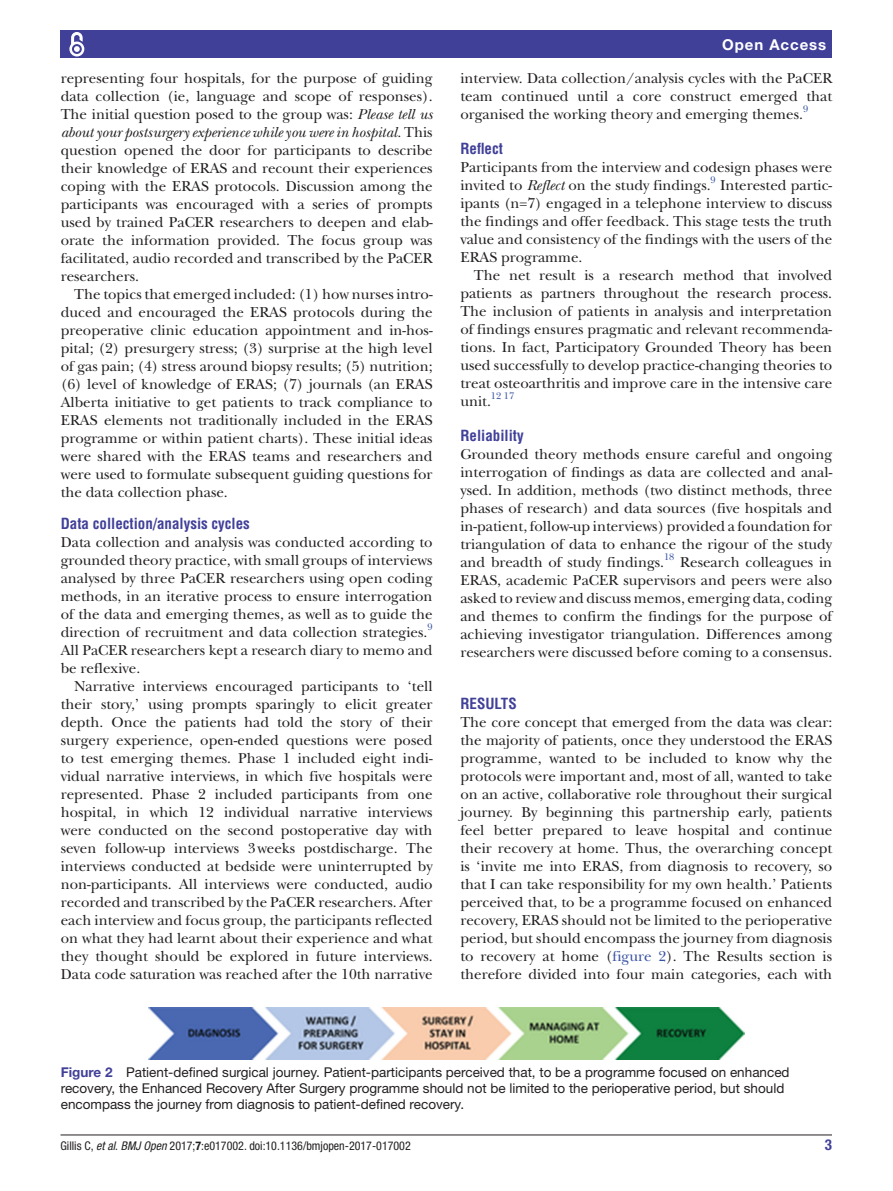
<style>
.page{position:relative;width:893px;height:1191px;background:#fff}
.page>*{position:absolute;margin:0;border:0;box-sizing:border-box;transform-origin:0 0}
.t1{font:15px/18px "New Baskerville";color:#231f20;text-align:justify}
.t2{font:700 condensed 15px "Helvetica LT Std";color:#414099}
.t3{font:700 15px "Helvetica Neue LT Std";letter-spacing:.065em;color:#fff}
.t4{font:700 condensed 15px "Helvetica Neue LT Std";color:#414099}
.t5{font:13.5px/16.2px "Helvetica Neue LT Std";color:#231f20}
.t6{font:condensed 12px "Helvetica Neue LT Std";color:#231f20}
.t7{font:9.9px "New Baskerville";color:#3853a3}
.s1{font-style:italic}
.s2{color:#3853a3}
.s3{font-weight:700;color:#414099}
.s4{font-weight:700}
</style>
<div class="page">
<hr style="left:61px;top:1134px;width:771px;height:1px;background:#231f20">
<div style="left:61px;top:31px;width:771px;height:27px;background:#414099"></div>
<svg style="left:69px;top:32px;width:16px;height:25px"></svg>
<img style="left:149px;top:1007px;width:595px;height:52px">
<p class="t1" style="left:61px;top:69px;width:373px">representing four hospitals, for the purpose of guiding data collection (ie, language and scope of responses).<br>The initial question posed to the group was: <span class="s1">Please tell us about your postsurgery experience while you were in hospital.</span> This question opened the door for participants to describe their knowledge of ERAS and recount their experiences coping with the ERAS protocols. Discussion among the participants was encouraged with a series of prompts used by trained PaCER researchers to deepen and elab&shy;orate the information provided. The focus group was facilitated, audio recorded and transcribed by the PaCER researchers.</p>
<p class="t1" style="left:61px;top:285px;width:373px;text-indent:14px">The topics that emerged included: (1) how nurses intro&shy;duced and encouraged the ERAS protocols during the preoperative clinic education appointment and in-hos&shy;pital; (2) presurgery stress; (3) surprise at the high level of gas pain; (4) stress around biopsy results; (5) nutrition; (6) level of knowledge of ERAS; (7) journals (an ERAS Alberta initiative to get patients to track compliance to ERAS elements not traditionally included in the ERAS programme or within patient charts). These initial ideas were shared with the ERAS teams and researchers and were used to formulate subsequent guiding questions for the data collection phase.</p>
<p class="t2" style="left:61px;top:514px;width:191px">Data collection/analysis cycles</p>
<p class="t1" style="left:61px;top:533px;width:373px">Data collection and analysis was conducted according to grounded theory practice, with small groups of interviews analysed by three PaCER researchers using open coding methods, in an iterative process to ensure interrogation of the data and emerging themes, as well as to guide the direction of recruitment and data collection strategies.</p>
<p class="t7" style="left:427px;top:621px;width:7px">9</p>
<p class="t1" style="left:61px;top:641px;width:373px">All PaCER researchers kept a research diary to memo and be reflexive.</p>
<p class="t1" style="left:61px;top:677px;width:373px;text-indent:14px">Narrative interviews encouraged participants to ‘tell their story,’ using prompts sparingly to elicit greater depth. Once the patients had told the story of their surgery experience, open-ended questions were posed to test emerging themes. Phase 1 included eight indi&shy;vidual narrative interviews, in which five hospitals were represented. Phase 2 included participants from one hospital, in which 12 individual narrative interviews were conducted on the second postoperative day with seven follow-up interviews 3weeks postdischarge. The interviews conducted at bedside were uninterrupted by non-participants. All interviews were conducted, audio recorded and transcribed by the PaCER researchers. After each interview and focus group, the participants reflected on what they had learnt about their experience and what they thought should be explored in future interviews.<br>Data code saturation was reached after the 10th narrative</p>
<p class="t3" style="left:722px;top:35px;width:106px">Open Access</p>
<p class="t1" style="left:460px;top:69px;width:373px">interview. Data collection/analysis cycles with the PaCER team continued until a core construct emerged that organised the working theory and emerging themes.</p>
<p class="t7" style="left:803px;top:103px;width:7px">9</p>
<p class="t2" style="left:460px;top:139px;width:44px">Reflect</p>
<p class="t1" style="left:460px;top:158px;width:373px">Participants from the interview and codesign phases were invited to <span class="s1">Reflect</span> on the study findings.</p>
<p class="t7" style="left:711px;top:174px;width:7px">9</p>
<p class="t1" style="left:460px;top:176px;width:373px;text-indent:260px">Interested partic&shy;ipants (n=7) engaged in a telephone interview to discuss the findings and offer feedback. This stage tests the truth value and consistency of the findings with the users of the ERAS programme.</p>
<p class="t1" style="left:460px;top:266px;width:373px;text-indent:14px">The net result is a research method that involved patients as partners throughout the research process.<br>The inclusion of patients in analysis and interpretation of findings ensures pragmatic and relevant recommenda&shy;tions. In fact, Participatory Grounded Theory has been used successfully to develop practice-changing theories to treat osteoarthritis and improve care in the intensive care unit.</p>
<p class="t7" style="left:491px;top:390px;width:25px">12 17</p>
<p class="t2" style="left:460px;top:426px;width:65px">Reliability</p>
<p class="t1" style="left:460px;top:445px;width:373px">Grounded theory methods ensure careful and ongoing interrogation of findings as data are collected and anal&shy;ysed. In addition, methods (two distinct methods, three phases of research) and data sources (five hospitals and in-patient, follow-up interviews) provided a foundation for triangulation of data to enhance the rigour of the study and breadth of study findings.</p>
<p class="t7" style="left:664px;top:551px;width:12px">18</p>
<p class="t1" style="left:460px;top:553px;width:373px;text-indent:220px">Research colleagues in ERAS, academic PaCER supervisors and peers were also asked to review and discuss memos, emerging data, coding and themes to confirm the findings for the purpose of achieving investigator triangulation. Differences among researchers were discussed before coming to a consensus.</p>
<p class="t2" style="left:460px;top:694px;width:58px">Results</p>
<p class="t1" style="left:460px;top:713px;width:373px">The core concept that emerged from the data was clear: the majority of patients, once they understood the ERAS programme, wanted to be included to know why the protocols were important and, most of all, wanted to take on an active, collaborative role throughout their surgical journey. By beginning this partnership early, patients feel better prepared to leave hospital and continue their recovery at home. Thus, the overarching concept is ‘invite me into ERAS, from diagnosis to recovery, so that I can take responsibility for my own health.’ Patients perceived that, to be a programme focused on enhanced recovery, ERAS should not be limited to the perioperative period, but should encompass the journey from diagnosis to recovery at home (<span class="s2">figure 2</span>). The Results section is therefore divided into four main categories, each with</p>
<p class="t5" style="left:61px;top:1063px;width:730px"><span class="s3">Figure 2</span> Patient-defined surgical journey. Patient-participants perceived that, to be a programme focused on enhanced recovery, the Enhanced Recovery After Surgery programme should not be limited to the perioperative period, but should encompass the journey from diagnosis to patient-defined recovery.</p>
<p class="t6" style="left:61px;top:1138px;width:352px">Gillis C, <span class="s1">et al</span>. <span class="s1">BMJ Open</span> 2017;<span class="s4">7</span>:e017002. doi:10.1136/bmjopen-2017-017002</p>
<p class="t4" style="left:825px;top:1135px;width:9px">3</p>
</div>
